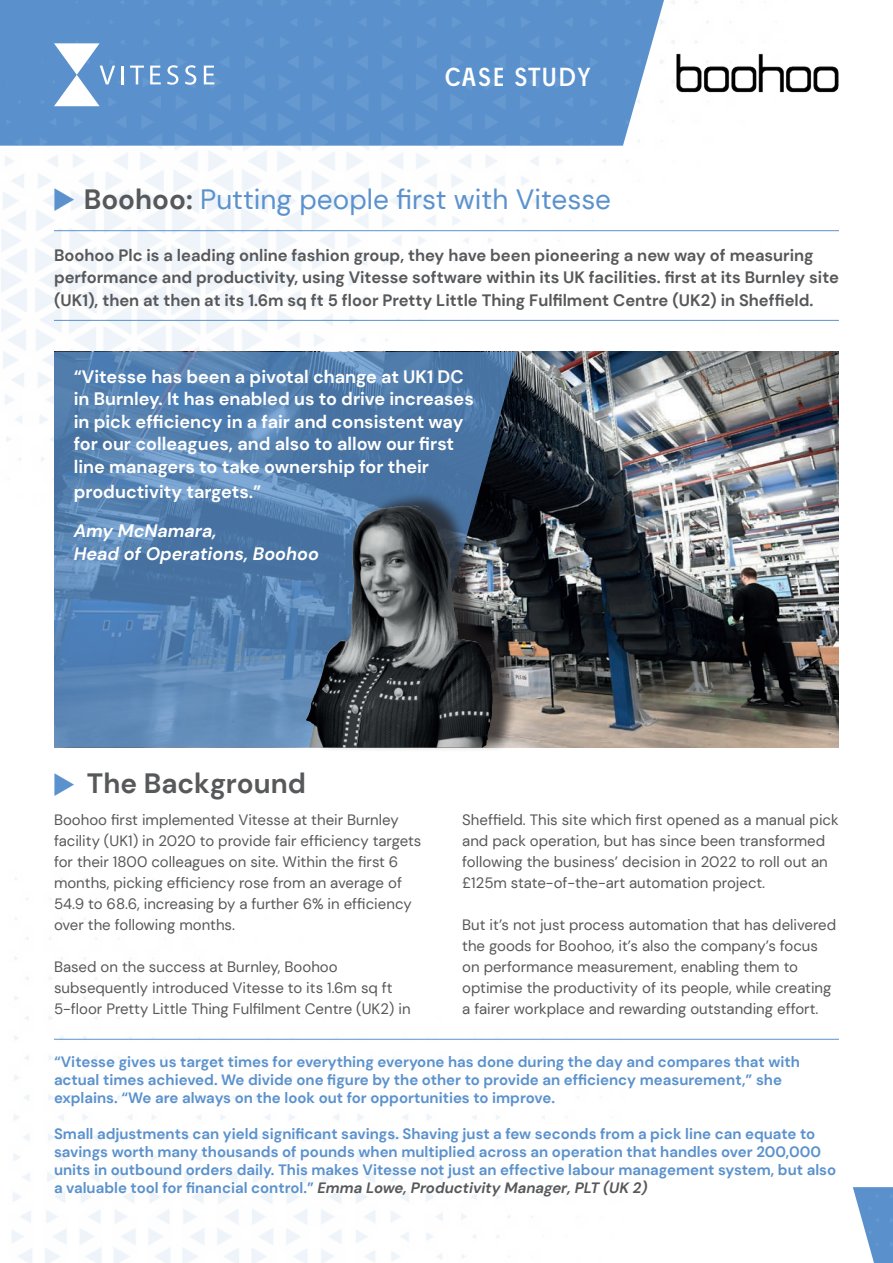
<style>
.page{position:relative;width:893px;height:1263px;background:#fff}
.page>*{position:absolute;margin:0;border:0;box-sizing:border-box;transform-origin:0 0}
.t1{font:27.9px "DM Sans";color:#5b92cd}
.t2{font:700 27.9px "DM Sans";color:#57585a}
.t3{font:25.5px "Josef Pro";letter-spacing:.05em;color:#fff}
.t4{font:700 18px/22.5px "DM Sans";color:#fff}
.t5{font:italic 700 18px/22.5px "DM Sans";color:#fff}
.t6{font:700 16.5px/22.5px "DM Sans";color:#57585a}
.t7{font:15px/21px "DM Sans";color:#57585a}
.t8{font:700 15px/18px "DM Sans";color:#5b92cd}
.s1{font-weight:700;color:#57585a}
.s2{font-style:italic;color:#57585a}
</style>
<div class="page">
<img style="left:1px;top:0;width:789px;height:480px">
<img style="left:0;top:0;width:664px;height:146px">
<svg style="left:54px;top:43px;width:61px;height:63px"></svg>
<hr style="left:121px;top:66px;width:3px;height:18px;background:#fff">
<svg style="left:130px;top:66px;width:14px;height:18px"></svg>
<svg style="left:150px;top:66px;width:11px;height:18px"></svg>
<svg style="left:167px;top:65px;width:11px;height:20px"></svg>
<svg style="left:185px;top:65px;width:11px;height:20px"></svg>
<svg style="left:204px;top:66px;width:10px;height:18px"></svg>
<hr style="left:54px;top:230px;width:785px;height:1px;background:#5b92cd">
<hr style="left:54px;top:1039px;width:785px;height:1px;background:#5b92cd">
<hr style="left:54px;top:320px;width:785px;height:1px;background:#5b92cd">
<img style="left:517px;top:352px;width:322px;height:395px">
<img style="left:661px;top:20px;width:178px;height:108px">
<svg style="left:54px;top:352px;width:463px;height:395px;background:#537ead"></svg>
<img style="left:853px;top:1187px;width:40px;height:76px">
<div style="left:314px;top:491px;width:205px;height:261px;background:#231f20;opacity:.75"></div>
<img style="left:354px;top:504px;width:65px;height:32px">
<svg style="left:54px;top:188px;width:20px;height:23px"></svg>
<h2 class="t3" style="left:447px;top:65px;width:147px">CASE STUDY</h2>
<h1 class="t1" style="left:84px;top:182px;width:529px"><span class="s1">Boohoo:</span> Putting people first with Vitesse</h1>
<p class="t6" style="left:54px;top:244px;width:786px">Boohoo Plc is a leading online fashion group, they have been pioneering a new way of measuring performance and productivity, using Vitesse software within its UK facilities. first at its Burnley site (UK1), then at then at its 1.6m sq ft 5 floor Pretty Little Thing Fulfilment Centre (UK2) in Sheffield.</p>
<p class="t4" style="left:74px;top:365px;width:402px">“Vitesse has been a pivotal change at UK1 DC in Burnley. It has enabled us to drive increases in pick efficiency in a fair and consistent way for our colleagues, and also to allow our first line managers to take ownership for their</p>
<p class="t4" style="left:74px;top:481px;width:189px">productivity targets.”</p>
<p class="t5" style="left:74px;top:520px;width:247px">Amy McNamara,<br>Head of Operations, Boohoo</p>
<h1 class="t2" style="left:87px;top:766px;width:220px">The Background</h1>
<p class="t7" style="left:54px;top:809px;width:369px">Boohoo first implemented Vitesse at their Burnley facility (UK1) in 2020 to provide fair efficiency targets for their 1800 colleagues on site. Within the first 6 months, picking efficiency rose from an average of 54.9 to 68.6, increasing by a further 6% in efficiency over the following months.</p>
<p class="t7" style="left:54px;top:956px;width:358px">Based on the success at Burnley, Boohoo subsequently introduced Vitesse to its 1.6m sq ft<br>5-floor Pretty Little Thing Fulfilment Centre (UK2) in</p>
<p class="t7" style="left:462px;top:809px;width:378px">Sheffield. This site which first opened as a manual pick and pack operation, but has since been transformed following the business’ decision in 2022 to roll out an £125m state-of-the-art automation project.</p>
<p class="t7" style="left:462px;top:914px;width:375px">But it’s not just process automation that has delivered the goods for Boohoo, it’s also the company’s focus on performance measurement, enabling them to optimise the productivity of its people, while creating a fairer workplace and rewarding outstanding effort.</p>
<p class="t8" style="left:54px;top:1053px;width:747px">“Vitesse gives us target times for everything everyone has done during the day and compares that with actual times achieved. We divide one figure by the other to provide an efficiency measurement,” she explains. “We are always on the look out for opportunities to improve.</p>
<p class="t8" style="left:54px;top:1125px;width:784px">Small adjustments can yield significant savings. Shaving just a few seconds from a pick line can equate to savings worth many thousands of pounds when multiplied across an operation that handles over 200,000 units in outbound orders daily. This makes Vitesse not just an effective labour management system, but also a valuable tool for financial control.” <span class="s2">Emma Lowe, Productivity Manager, PLT (UK 2)</span></p>
</div>
